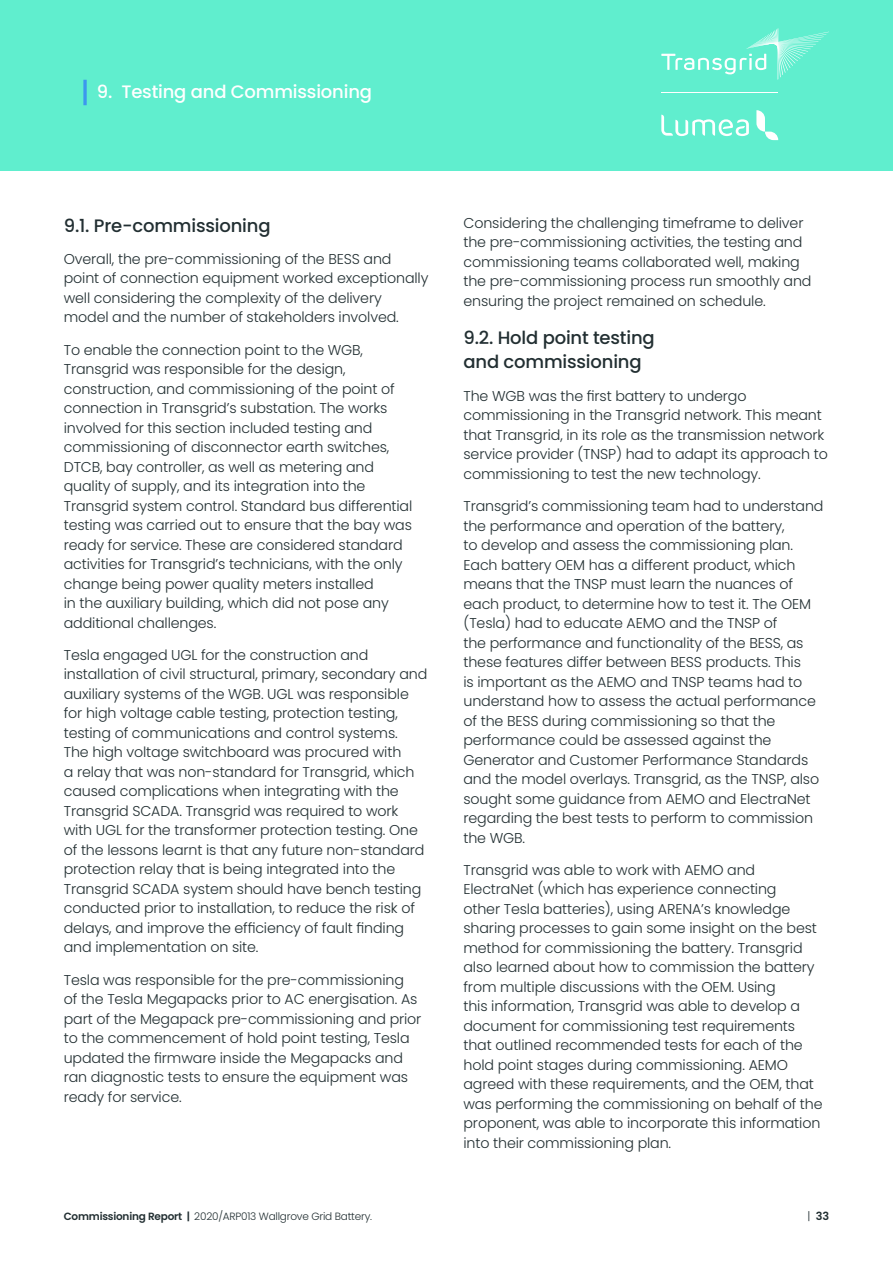
<style>
.page{position:relative;width:893px;height:1263px;background:#fff}
.page>*{position:absolute;margin:0;border:0;box-sizing:border-box;transform-origin:0 0}
._02_Subhead_2{font:500 18px/24px "Poppins";letter-spacing:-.01em;color:#222f32}
._00_Main_Header{font:500 18px "Poppins";letter-spacing:-.01em;color:#fff}
._07_Body_Text{font:300 14.25px/19.5px "Poppins";letter-spacing:-.01em;color:#222f32}
.t1{font:600 11.25px "Poppins";color:#222f32}
._07_Header_right{font:300 10.5px "Poppins";letter-spacing:-.02em;color:#222f32}
.s1{font-weight:600}
.s2{font-weight:300}
</style>
<div class="page">
<div style="left:0;top:0;width:893px;height:170px;background:#60eece"></div>
<svg style="left:83px;top:80px;width:4px;height:25px"></svg>
<svg style="left:756px;top:110px;width:22px;height:30px"></svg>
<svg style="left:661px;top:115px;width:88px;height:21px"></svg>
<svg style="left:661px;top:28px;width:168px;height:52px"></svg>
<hr style="left:661px;top:92px;width:117px;height:1px;background:#fff">
<p class="_00_Main_Header" style="left:97px;top:81px;width:277px">9. Testing and Commissioning</p>
<p class="_02_Subhead_2" style="left:64px;top:213px;width:208px">9.1. Pre-commissioning</p>
<p class="_07_Body_Text" style="left:64px;top:249px;width:366px">Overall, the pre-commissioning of the BESS and point of connection equipment worked exceptionally well considering the complexity of the delivery model and the number of stakeholders involved.</p>
<p class="_07_Body_Text" style="left:64px;top:340px;width:350px">To enable the connection point to the WGB, Transgrid was responsible for the design, construction, and commissioning of the point of connection in Transgrid’s substation. The works involved for this section included testing and commissioning of disconnector earth switches, DTCB, bay controller, as well as metering and quality of supply, and its integration into the Transgrid system control. Standard bus differential testing was carried out to ensure that the bay was ready for service. These are considered standard activities for Transgrid’s technicians, with the only change being power quality meters installed<br>in the auxiliary building, which did not pose any additional challenges.</p>
<p class="_07_Body_Text" style="left:64px;top:645px;width:365px">Tesla engaged UGL for the construction and installation of civil structural, primary, secondary and auxiliary systems of the WGB. UGL was responsible for high voltage cable testing, protection testing, testing of communications and control systems.<br>The high voltage switchboard was procured with<br>a relay that was non-standard for Transgrid, which caused complications when integrating with the Transgrid SCADA. Transgrid was required to work with UGL for the transformer protection testing. One of the lessons learnt is that any future non-standard protection relay that is being integrated into the Transgrid SCADA system should have bench testing conducted prior to installation, to reduce the risk of delays, and improve the efficiency of fault finding and implementation on site.</p>
<p class="_07_Body_Text" style="left:64px;top:970px;width:359px">Tesla was responsible for the pre-commissioning<br>of the Tesla Megapacks prior to AC energisation. As part of the Megapack pre-commissioning and prior to the commencement of hold point testing, Tesla updated the firmware inside the Megapacks and ran diagnostic tests to ensure the equipment was ready for service.</p>
<p class="_07_Body_Text" style="left:463px;top:213px;width:350px">Considering the challenging timeframe to deliver the pre-commissioning activities, the testing and commissioning teams collaborated well, making the pre-commissioning process run smoothly and ensuring the project remained on schedule.</p>
<p class="_02_Subhead_2" style="left:463px;top:326px;width:193px">9.2. Hold point testing and commissioning</p>
<p class="_07_Body_Text" style="left:463px;top:386px;width:366px">The WGB was the first battery to undergo commissioning in the Transgrid network. This meant that Transgrid, in its role as the transmission network service provider (TNSP) had to adapt its approach to commissioning to test the new technology.</p>
<p class="_07_Body_Text" style="left:463px;top:496px;width:362px">Transgrid’s commissioning team had to understand the performance and operation of the battery,<br>to develop and assess the commissioning plan.<br>Each battery OEM has a different product, which means that the TNSP must learn the nuances of each product, to determine how to test it. The OEM (Tesla) had to educate AEMO and the TNSP of<br>the performance and functionality of the BESS, as these features differ between BESS products. This<br>is important as the AEMO and TNSP teams had to understand how to assess the actual performance of the BESS during commissioning so that the performance could be assessed against the Generator and Customer Performance Standards and the model overlays. Transgrid, as the TNSP, also sought some guidance from AEMO and ElectraNet regarding the best tests to perform to commission the WGB.</p>
<p class="_07_Body_Text" style="left:463px;top:860px;width:361px">Transgrid was able to work with AEMO and ElectraNet (which has experience connecting<br>other Tesla batteries), using ARENA’s knowledge sharing processes to gain some insight on the best method for commissioning the battery. Transgrid also learned about how to commission the battery from multiple discussions with the OEM. Using<br>this information, Transgrid was able to develop a document for commissioning test requirements that outlined recommended tests for each of the hold point stages during commissioning. AEMO agreed with these requirements, and the OEM, that was performing the commissioning on behalf of the proponent, was able to incorporate this information into their commissioning plan.</p>
<p class="_07_Header_right" style="left:64px;top:1211px;width:310px"><span class="s1">Commissioning Report |</span> 2020/ARP013 Wallgrove Grid Battery.</p>
<p class="t1" style="left:807px;top:1210px;width:23px"><span class="s2">|</span> 33</p>
</div>
